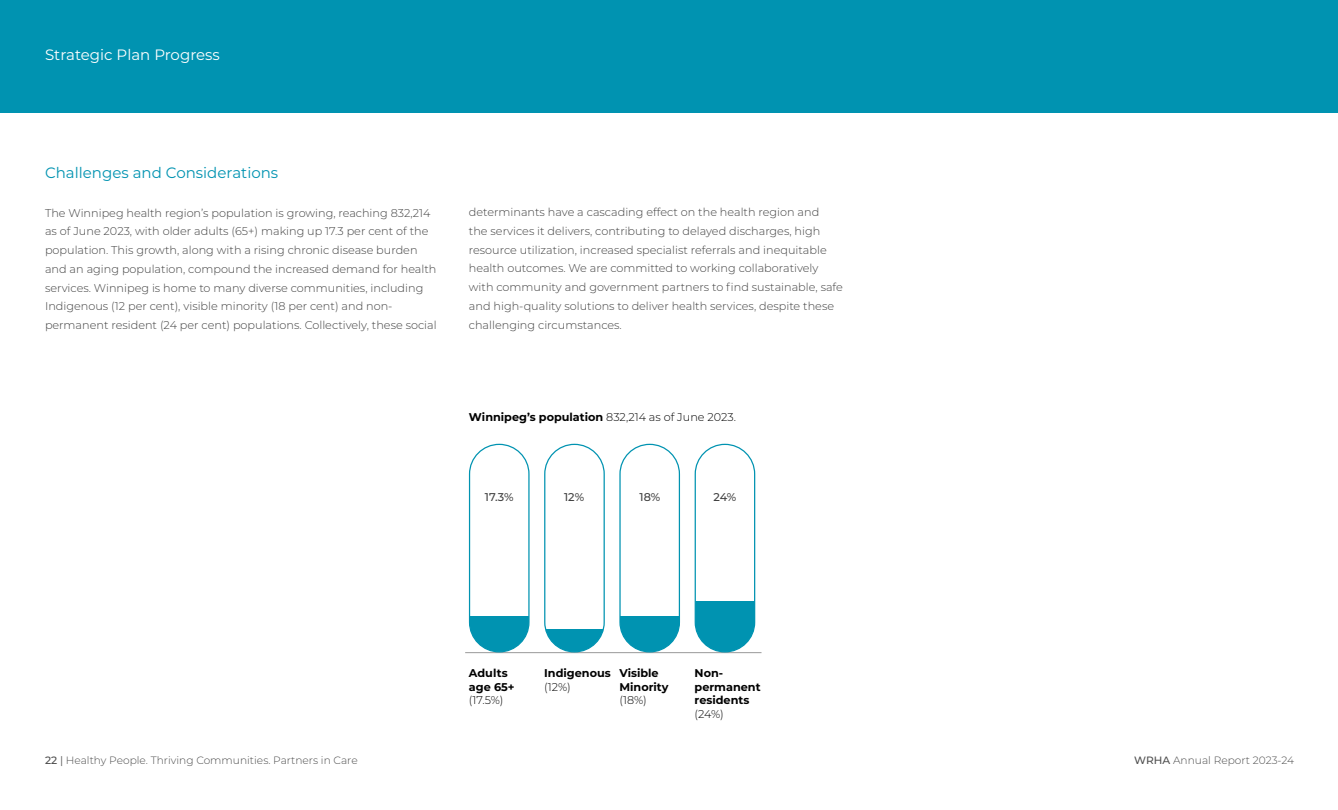
<style>
.page{position:relative;width:1338px;height:810px;background:#fff}
.page>*{position:absolute;margin:0;border:0;box-sizing:border-box;transform-origin:0 0}
.t1{font:15px "Montserrat";color:#0093b1}
.t2{font:15px "Montserrat";color:#fff}
.t3{font:300 11.25px/18.8px "Montserrat";color:#404040}
.t4{font:700 11.25px/13.8px "Montserrat";color:#000}
.t5{font:300 11.25px "Montserrat";color:#000}
.t6{font:500 11.25px "Montserrat";color:#404040}
.t7{font:300 10.62px "Montserrat";color:#4d4d4d}
.s1{font-weight:300}
.s2{font-weight:500}
.s3{font-weight:400}
</style>
<div class="page">
<div style="left:0;top:0;width:1338px;height:112px;background:#0093b1"></div>
<hr style="left:465px;top:652px;width:296px;height:1px;background:#999">
<svg style="left:545px;top:629px;width:58px;height:23px"></svg>
<div style="left:544px;top:444px;width:61px;height:208px;border:1px solid #0093b1;border-radius:30px"></div>
<div style="left:469px;top:616px;width:60px;height:36px;background:#0093b1"></div>
<div style="left:469px;top:444px;width:60px;height:208px;border:1px solid #0093b1;border-radius:30px"></div>
<div style="left:620px;top:617px;width:59px;height:35px;background:#0093b1"></div>
<div style="left:619px;top:444px;width:61px;height:208px;border:1px solid #0093b1;border-radius:30px"></div>
<div style="left:695px;top:601px;width:59px;height:51px;background:#0093b1"></div>
<div style="left:694px;top:444px;width:61px;height:208px;border:1px solid #0093b1;border-radius:30px"></div>
<h1 class="t2" style="left:45px;top:44px;width:176px">Strategic Plan Progress</h1>
<h1 class="t1" style="left:45px;top:162px;width:235px">Challenges and Considerations</h1>
<p class="t3" style="left:45px;top:203px;width:393px">The Winnipeg health region’s population is growing, reaching 832,214 as of June 2023, with older adults (65+) making up 17.3 per cent of the population. This growth, along with a rising chronic disease burden and an aging population, compound the increased demand for health services. Winnipeg is home to many diverse communities, including Indigenous (12 per cent), visible minority (18 per cent) and non&shy;permanent resident (24 per cent) populations. Collectively, these social</p>
<p class="t3" style="left:469px;top:202px;width:375px">determinants have a cascading effect on the health region and<br>the services it delivers, contributing to delayed discharges, high resource utilization, increased specialist referrals and inequitable health outcomes. We are committed to working collaboratively with community and government partners to find sustainable, safe and high-quality solutions to deliver health services, despite these challenging circumstances.</p>
<p class="t4" style="left:469px;top:409px;width:269px">Winnipeg’s population <span class="s1">832,214 as of June 2023.</span></p>
<p class="t6" style="left:485px;top:489px;width:30px">17.3%</p>
<p class="t6" style="left:564px;top:489px;width:22px">12%</p>
<p class="t6" style="left:639px;top:489px;width:22px">18%</p>
<p class="t6" style="left:713px;top:489px;width:24px">24%</p>
<p class="t4" style="left:469px;top:665px;width:47px">Adults age 65+</p>
<p class="t5" style="left:469px;top:693px;width:36px">(17.5%)</p>
<p class="t4" style="left:544px;top:665px;width:68px">Indigenous</p>
<p class="t5" style="left:544px;top:679px;width:28px">(12%)</p>
<p class="t4" style="left:619px;top:665px;width:51px">Visible<br>Minority</p>
<p class="t5" style="left:619px;top:693px;width:29px">(18%)</p>
<p class="t4" style="left:694px;top:665px;width:68px">Non&shy;permanent residents</p>
<p class="t5" style="left:694px;top:706px;width:31px">(24%)</p>
<p class="t7" style="left:45px;top:753px;width:314px"><span class="s2">22</span> <span class="s3">|</span> Healthy People. Thriving Communities. Partners in Care</p>
<p class="t7" style="left:1134px;top:753px;width:161px"><span class="s2">WRHA</span> Annual Report 2023-24</p>
</div>
